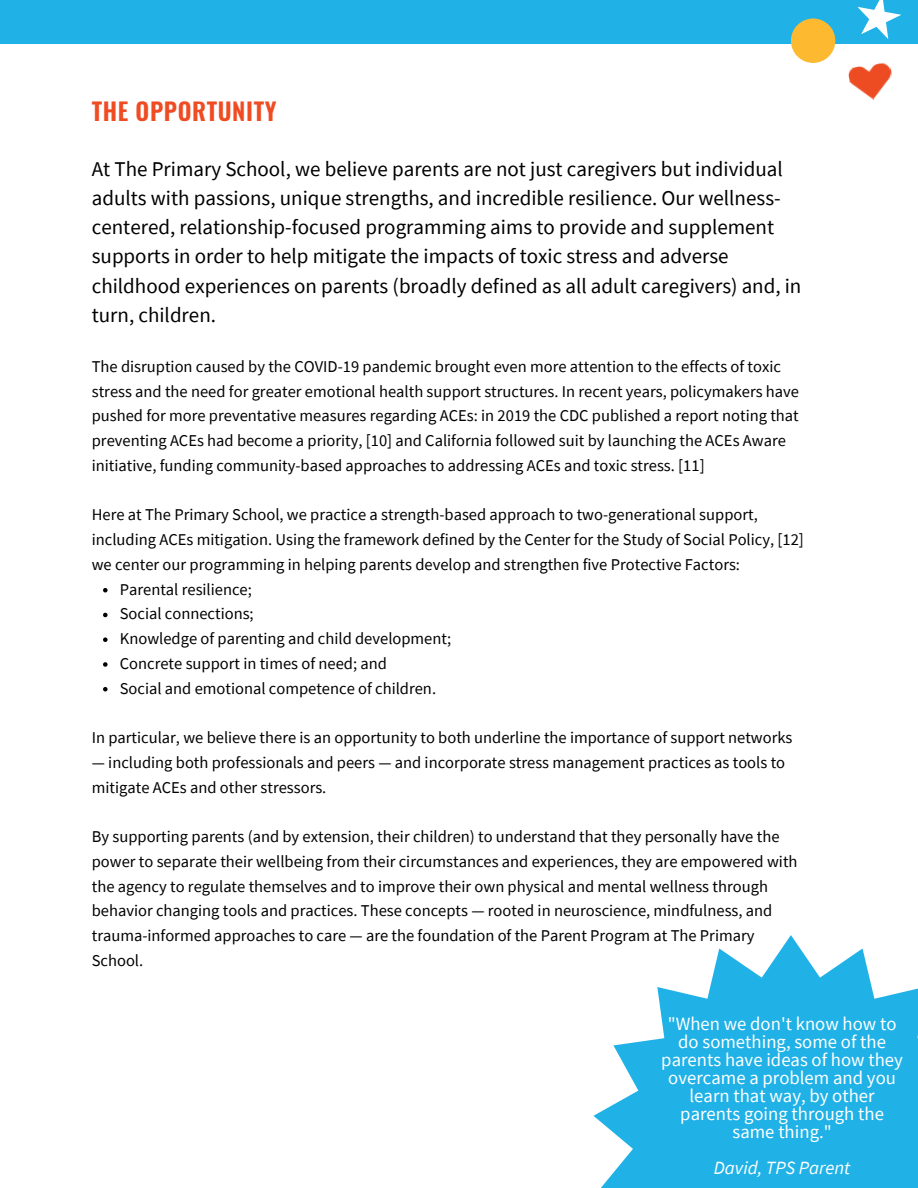
<style>
.page{position:relative;width:918px;height:1188px;background:#fff}
.page>*{position:absolute;margin:0;border:0;box-sizing:border-box;transform-origin:0 0}
.t1{font:600 24px "Oswald";letter-spacing:.025em;color:#ef4c23}
.t2{font:21px/29.2px "Source Sans Pro";color:#000}
.t3{font:18.75px/18px "Source Sans Pro";color:#fff;text-align:center}
.t4{font:italic 18.75px "Source Sans Pro";color:#fff}
.t5{font:16.5px/24.8px "Source Sans Pro";color:#000}
</style>
<div class="page">
<div style="left:0;top:0;width:918px;height:43px;background:#20b2e7"></div>
<svg style="left:103px;top:588px;width:5px;height:4px"></svg>
<svg style="left:103px;top:613px;width:5px;height:4px"></svg>
<svg style="left:103px;top:637px;width:5px;height:5px"></svg>
<svg style="left:103px;top:662px;width:5px;height:5px"></svg>
<svg style="left:103px;top:687px;width:5px;height:4px"></svg>
<div style="left:791px;top:19px;width:44px;height:44px;background:#fdba31;border-radius:50%"></div>
<svg style="left:858px;top:0;width:43px;height:39px"></svg>
<img style="left:848px;top:62px;width:44px;height:38px">
<svg style="left:593px;top:935px;width:325px;height:253px;fill:#20b2e7"></svg>
<h1 class="t1" style="left:92px;top:93px;width:186px">THE OPPORTUNITY</h1>
<p class="t2" style="left:92px;top:154px;width:711px">At The Primary School, we believe parents are not just caregivers but individual adults with passions, unique strengths, and incredible resilience. Our wellness&shy;centered, relationship-focused programming aims to provide and supplement supports in order to help mitigate the impacts of toxic stress and adverse childhood experiences on parents (broadly defined as all adult caregivers) and, in turn, children.</p>
<p class="t5" style="left:92px;top:354px;width:709px">The disruption caused by the COVID-19 pandemic brought even more attention to the effects of toxic stress and the need for greater emotional health support structures. In recent years, policymakers have pushed for more preventative measures regarding ACEs: in 2019 the CDC published a report noting that preventing ACEs had become a priority, [10] and California followed suit by launching the ACEs Aware initiative, funding community-based approaches to addressing ACEs and toxic stress. [11]</p>
<p class="t5" style="left:92px;top:502px;width:714px">Here at The Primary School, we practice a strength-based approach to two-generational support, including ACEs mitigation. Using the framework defined by the Center for the Study of Social Policy, [12] we center our programming in helping parents develop and strengthen five Protective Factors:</p>
<p class="t5" style="left:120px;top:576px;width:333px">Parental resilience;<br>Social connections;<br>Knowledge of parenting and child development; Concrete support in times of need; and<br>Social and emotional competence of children.</p>
<p class="t5" style="left:92px;top:725px;width:702px">In particular, we believe there is an opportunity to both underline the importance of support networks</p>
<p class="t5" style="left:92px;top:750px;width:695px">— including both professionals and peers — and incorporate stress management practices as tools to mitigate ACEs and other stressors.</p>
<p class="t5" style="left:92px;top:824px;width:707px">By supporting parents (and by extension, their children) to understand that they personally have the power to separate their wellbeing from their circumstances and experiences, they are empowered with the agency to regulate themselves and to improve their own physical and mental wellness through behavior changing tools and practices. These concepts — rooted in neuroscience, mindfulness, and trauma-informed approaches to care — are the foundation of the Parent Program at The Primary School.</p>
<p class="t3" style="left:661px;top:1014px;width:243px">"When we don't know how to do something, some of the parents have ideas of how they overcame a problem and you learn that way, by other parents going through the same thing."</p>
<p class="t4" style="left:714px;top:1155px;width:138px">David, TPS Parent</p>
</div>
